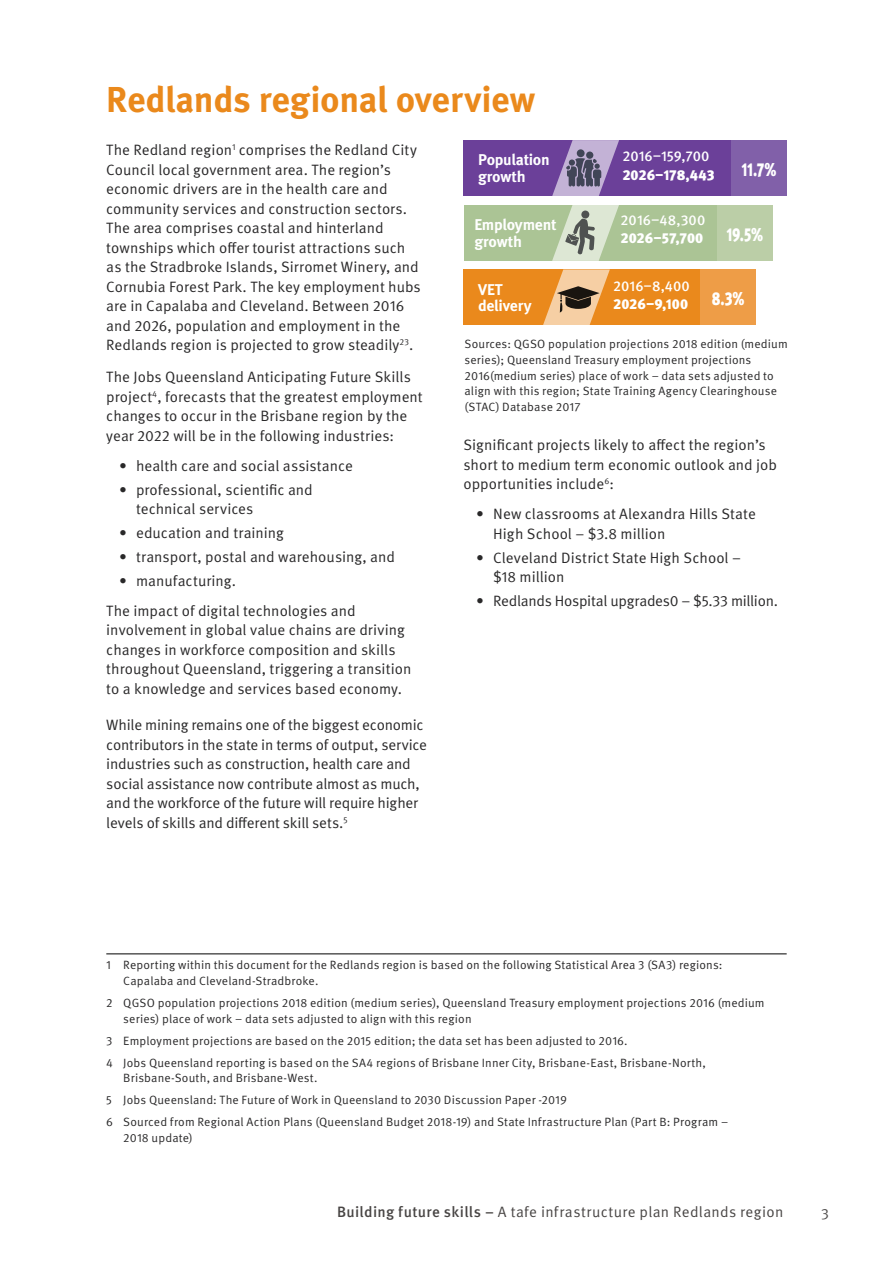
<style>
.page{position:relative;width:893px;height:1263px;background:#fff}
.page>*{position:absolute;margin:0;border:0;box-sizing:border-box;transform-origin:0 0}
.t1{font:700 36px "Meta Pro";letter-spacing:-.01em;color:#ea891c}
.t2{font:900 18.6px "Meta Pro";color:#fff;scale:.77 1}
.t3{font:700 15.6px/17px "Meta Pro";letter-spacing:-.02em;color:#fff}
.t4{font:15px/19.5px "Meta Pro Norm";color:#292829}
.t5{font:15px "Meta Pro Norm";letter-spacing:.025em;color:#484544}
.t6{font:15px "Meta Pro Norm";letter-spacing:-.02em;color:#292829}
.t7{font:15px "Meta Pro Norm";color:#514e4d}
.t8{font:500 14.25px "Meta Pro";letter-spacing:.005em;color:#fff}
.t9{font:900 14.25px "Meta Pro";color:#fff}
.t10{font:12px/15.6px "Meta Pro Norm";letter-spacing:.015em;color:#292829}
.s1{font-family:"Meta Pro";font-weight:500}
</style>
<div class="page">
<hr style="left:106px;top:953px;width:681px;height:1px;background:#000">
<div style="left:463px;top:140px;width:295px;height:55px;background:#6b4099"></div>
<div style="left:731px;top:140px;width:56px;height:55px;background:#8160a9"></div>
<svg style="left:552px;top:140px;width:67px;height:56px"></svg>
<div style="left:586px;top:152px;width:7px;height:7px;background:#414557;border-radius:50%"></div>
<div style="left:464px;top:205px;width:268px;height:55px;background:#abc495"></div>
<div style="left:717px;top:205px;width:55px;height:55px;background:#bbcea7"></div>
<svg style="left:552px;top:205px;width:67px;height:56px"></svg>
<div style="left:463px;top:269px;width:257px;height:56px;background:#ea891c"></div>
<div style="left:701px;top:269px;width:55px;height:56px;background:#ee9d47"></div>
<svg style="left:543px;top:269px;width:67px;height:56px"></svg>
<h1 class="t1" style="left:106px;top:72px;width:430px">Redlands regional overview</h1>
<p class="t4" style="left:106px;top:139px;width:316px">The Redland region<sup>1</sup> comprises the Redland City Council local government area. The region’s economic drivers are in the health care and community services and construction sectors.<br>The area comprises coastal and hinterland townships which offer tourist attractions such as the Stradbroke Islands, Sirromet Winery, and Cornubia Forest Park. The key employment hubs are in Capalaba and Cleveland. Between 2016 and 2026, population and employment in the Redlands region is projected to grow steadily<sup>23</sup>.</p>
<p class="t4" style="left:106px;top:366px;width:318px">The Jobs Queensland Anticipating Future Skills project<sup>4</sup>, forecasts that the greatest employment changes to occur in the Brisbane region by the year 2022 will be in the following industries:</p>
<p class="t4" style="left:119px;top:455px;width:235px">• health care and social assistance</p>
<p class="t4" style="left:136px;top:479px;width:178px;text-indent:-17px">• professional, scientific and technical services</p>
<p class="t4" style="left:119px;top:522px;width:166px">• education and training</p>
<p class="t4" style="left:119px;top:546px;width:277px">• transport, postal and warehousing, and</p>
<p class="t4" style="left:106px;top:564px;width:251px;line-height:30.2px;text-indent:13px">• manufacturing.<br>The impact of digital technologies and</p>
<p class="t4" style="left:106px;top:619px;width:307px">involvement in global value chains are driving changes in workforce composition and skills throughout Queensland, triggering a transition to a knowledge and services based economy.</p>
<p class="t4" style="left:106px;top:714px;width:322px">While mining remains one of the biggest economic contributors in the state in terms of output, service industries such as construction, health care and social assistance now contribute almost as much, and the workforce of the future will require higher levels of skills and different skill sets.<sup>5</sup></p>
<p class="t3" style="left:478px;top:150px;width:73px">Population growth</p>
<p class="t8" style="left:622px;top:145px;width:89px">2016–159,700</p>
<p class="t9" style="left:622px;top:166px;width:94px">2026–178,443</p>
<p class="t2" style="left:742px;top:157px;width:47px">11.7%</p>
<p class="t3" style="left:474px;top:215px;width:84px">Employment growth</p>
<p class="t8" style="left:621px;top:209px;width:86px">2016–48,300</p>
<p class="t9" style="left:621px;top:229px;width:84px">2026–57,700</p>
<p class="t2" style="left:727px;top:222px;width:49px">19.5%</p>
<p class="t3" style="left:478px;top:280px;width:55px">VET delivery</p>
<p class="t8" style="left:613px;top:275px;width:78px">2016–8,400</p>
<p class="t9" style="left:613px;top:295px;width:76px">2026–9,100</p>
<p class="t2" style="left:712px;top:287px;width:44px">8.3%</p>
<p class="t10" style="left:465px;top:336px;width:325px">Sources: QGSO population projections 2018 edition (medium series); Queensland Treasury employment projections 2016(medium series) place of work – data sets adjusted to align with this region; State Training Agency Clearinghouse (STAC) Database 2017</p>
<p class="t4" style="left:463px;top:434px;width:315px">Significant projects likely to affect the region’s short to medium term economic outlook and job opportunities include<sup>6</sup>:</p>
<p class="t4" style="left:493px;top:503px;width:264px;text-indent:-17px">• New classrooms at Alexandra Hills State<br>High School – $3.8 million</p>
<p class="t4" style="left:493px;top:547px;width:249px;text-indent:-17px">• Cleveland District State High School – $18 million</p>
<p class="t6" style="left:476px;top:589px;width:303px">• Redlands Hospital upgrades0 – $5.33 million.</p>
<p class="t10" style="left:123px;top:957px;width:601px;text-indent:-17px">1 Reporting within this document for the Redlands region is based on the following Statistical Area 3 (SA3) regions:<br>Capalaba and Cleveland-Stradbroke.</p>
<p class="t10" style="left:123px;top:994px;width:643px;text-indent:-17px">2 QGSO population projections 2018 edition (medium series), Queensland Treasury employment projections 2016 (medium series) place of work – data sets adjusted to align with this region</p>
<p class="t10" style="left:106px;top:1029px;width:601px;line-height:21.9px">3 Employment projections are based on the 2015 edition; the data set has been adjusted to 2016.<br>4 Jobs Queensland reporting is based on the SA4 regions of Brisbane Inner City, Brisbane-East, Brisbane-North,</p>
<p class="t10" style="left:106px;top:1066px;width:623px;line-height:21.9px;text-indent:17px">Brisbane-South, and Brisbane-West.<br>5 Jobs Queensland: The Future of Work in Queensland to 2030 Discussion Paper -2019<br>6 Sourced from Regional Action Plans (Queensland Budget 2018-19) and State Infrastructure Plan (Part B: Program –</p>
<p class="t10" style="left:123px;top:1129px;width:71px">2018 update)</p>
<p class="t5" style="left:337px;top:1200px;width:448px"><span class="s1">Building future skills –</span> A tafe infrastructure plan Redlands region</p>
<p class="t7" style="left:821px;top:1202px;width:9px">3</p>
</div>
